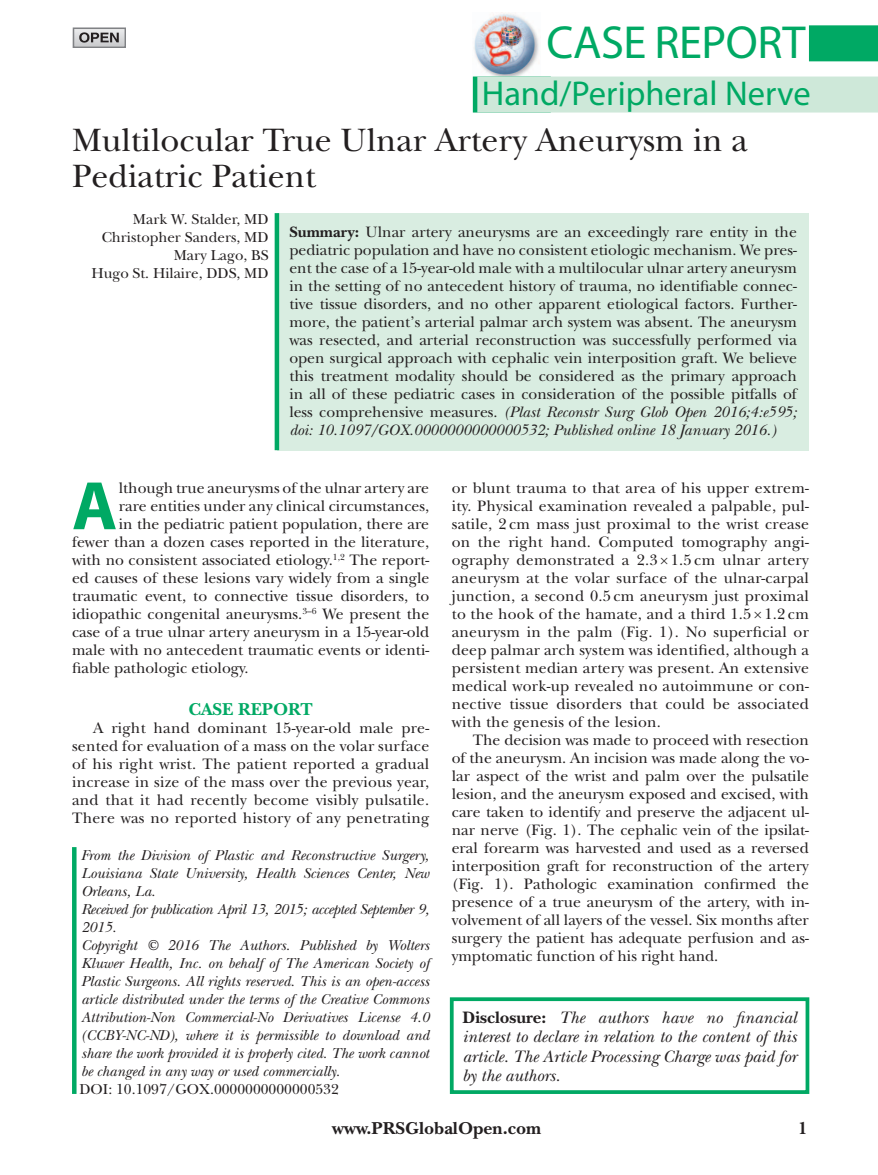
<style>
.page{position:relative;width:878px;height:1175px;background:#fff}
.page>*{position:absolute;margin:0;border:0;box-sizing:border-box;transform-origin:0 0}
.t1{font:700 69.15px "Myriad Pro";color:#00a964}
.t2{font:46.5px "Myriad Pro";letter-spacing:-.01em;color:#00a964}
.t3{font:34.5px "Myriad Pro";color:#00a964}
.t4{font:33.75px/36px "New Baskerville";color:#231f20}
.t5{font:700 18px "New Baskerville";color:#231f20}
.t6{font:700 18px "New Baskerville";color:#00a964}
.t7{font:italic 17.25px/19.5px "New Baskerville";color:#231f20;text-align:justify}
.t8{font:15.75px/18px "New Baskerville";color:#231f20;text-align:justify}
.t9{font:italic 15px/18px "New Baskerville";color:#231f20}
.t10{font:15px/18px "New Baskerville";color:#231f20;text-align:right}
.s1{font-weight:700}
.s2{font-style:italic}
.s3{font-weight:700;font-style:normal}
</style>
<div class="page">
<img style="left:474px;top:12px;width:65px;height:64px">
<div style="left:73px;top:28px;width:52px;height:20px;border:2px solid #808285"></div>
<svg style="left:79px;top:32px;width:40px;height:11px"></svg>
<div style="left:450px;top:997px;width:359px;height:97px;border:4px solid #00a964"></div>
<hr style="left:72px;top:847px;width:4px;height:246px;background:#00a964">
<div style="left:277px;top:213px;width:531px;height:237px;background:#d9ede1"></div>
<div style="left:274px;top:213px;width:5px;height:237px;background:#00a964"></div>
<div style="left:473px;top:76px;width:77px;height:36px;background:#00a964"></div>
<div style="left:477px;top:76px;width:400px;height:36px;background:#cee8d9"></div>
<div style="left:808px;top:25px;width:70px;height:36px;background:#00a964"></div>
<h2 class="t2" style="left:546px;top:14px;width:260px">Case Report</h2>
<h3 class="t3" style="left:482px;top:72px;width:330px">Hand/Peripheral Nerve</h3>
<h3 class="t4" style="left:72px;top:122px;width:677px">Multilocular True Ulnar Artery Aneurysm in a<br>Pediatric Patient</h3>
<p class="t10" style="left:91px;top:210px;width:179px">Mark W. Stalder, MD<br>Christopher Sanders, MD<br>Mary Lago, BS<br>Hugo St. Hilaire, DDS, MD</p>
<p class="t8" style="left:289px;top:223px;width:509px"><span class="s1">Summary:</span> Ulnar artery aneurysms are an exceedingly rare entity in the pediatric population and have no consistent etiologic mechanism. We pres&shy;ent the case of a 15-year-old male with a multilocular ulnar artery aneurysm in the setting of no antecedent history of trauma, no identifiable connec&shy;tive tissue disorders, and no other apparent etiological factors. Further&shy;more, the patient’s arterial palmar arch system was absent. The aneurysm was resected, and arterial reconstruction was successfully performed via open surgical approach with cephalic vein interposition graft. We believe this treatment modality should be considered as the primary approach in all of these pediatric cases in consideration of the possible pitfalls of less comprehensive measures. <span class="s2">(Plast Reconstr Surg Glob Open 2016;4:e595; doi: 10.1097/GOX.0000000000000532; Published online 18 January 2016.)</span></p>
<h1 class="t1" style="left:72px;top:461px;width:47px">A</h1>
<p class="t8" style="left:119px;top:479px;width:312px">lthough true aneurysms of the ulnar artery are</p>
<p class="t8" style="left:119px;top:497px;width:312px">rare entities under any clinical circumstances,</p>
<p class="t8" style="left:119px;top:515px;width:312px">in the pediatric patient population, there are</p>
<p class="t8" style="left:72px;top:533px;width:358px">fewer than a dozen cases reported in the literature,</p>
<p class="t8" style="left:72px;top:551px;width:358px">with no consistent associated etiology.<sup>1,2</sup> The report-</p>
<p class="t8" style="left:72px;top:569px;width:359px">ed causes of these lesions vary widely from a single</p>
<p class="t8" style="left:72px;top:587px;width:359px">traumatic event, to connective tissue disorders, to</p>
<p class="t8" style="left:72px;top:605px;width:359px">idiopathic congenital aneurysms.<sup>3–6</sup> We present the</p>
<p class="t8" style="left:72px;top:623px;width:359px">case of a true ulnar artery aneurysm in a 15-year-old</p>
<p class="t8" style="left:72px;top:641px;width:358px">male with no antecedent traumatic events or identi-</p>
<p class="t8" style="left:72px;top:659px;width:178px">fiable pathologic etiology.</p>
<p class="t6" style="left:188px;top:699px;width:126px">CASE REPORT</p>
<p class="t8" style="left:72px;top:719px;width:359px;text-indent:21px">A right hand dominant 15-year-old male pre&shy;sented for evaluation of a mass on the volar surface of his right wrist. The patient reported a gradual increase in size of the mass over the previous year, and that it had recently become visibly pulsatile.<br>There was no reported history of any penetrating</p>
<p class="t9" style="left:81px;top:846px;width:350px">From the Division of Plastic and Reconstructive Surgery, Louisiana State University, Health Sciences Center, New Orleans, La.<br>Received for publication April 13, 2015; accepted September 9, 2015.<br>Copyright © 2016 The Authors. Published by Wolters Kluwer Health, Inc. on behalf of The American Society of Plastic Surgeons. All rights reserved. This is an open-access article distributed under the terms of the Creative Commons Attribution-Non Commercial-No Derivatives License 4.0 (CCBY-NC-ND), where it is permissible to download and share the work provided it is properly cited. The work cannot be changed in any way or used commercially.</p>
<p class="t10" style="left:80px;top:1080px;width:261px">DOI: 10.1097/GOX.0000000000000532</p>
<p class="t8" style="left:452px;top:479px;width:359px">or blunt trauma to that area of his upper extrem&shy;ity. Physical examination revealed a palpable, pul&shy;satile, 2 cm mass just proximal to the wrist crease on the right hand. Computed tomography angi&shy;ography demonstrated a 2.3 × 1.5 cm ulnar artery aneurysm at the volar surface of the ulnar-carpal junction, a second 0.5 cm aneurysm just proximal to the hook of the hamate, and a third 1.5 × 1.2 cm aneurysm in the palm (Fig. 1). No superficial or deep palmar arch system was identified, although a persistent median artery was present. An extensive medical work-up revealed no autoimmune or con&shy;nective tissue disorders that could be associated with the genesis of the lesion.</p>
<p class="t8" style="left:452px;top:731px;width:359px;text-indent:21px">The decision was made to proceed with resection of the aneurysm. An incision was made along the vo&shy;lar aspect of the wrist and palm over the pulsatile lesion, and the aneurysm exposed and excised, with care taken to identify and preserve the adjacent ul&shy;nar nerve (Fig. 1). The cephalic vein of the ipsilat&shy;eral forearm was harvested and used as a reversed interposition graft for reconstruction of the artery (Fig. 1). Pathologic examination confirmed the presence of a true aneurysm of the artery, with in&shy;volvement of all layers of the vessel. Six months after surgery the patient has adequate perfusion and as&shy;ymptomatic function of his right hand.</p>
<p class="t7" style="left:462px;top:1007px;width:335px"><span class="s3">Disclosure:</span> The authors have no financial interest to declare in relation to the content of this article. The Article Processing Charge was paid for by the authors.</p>
<p class="t5" style="left:332px;top:1118px;width:210px">www.PRSGlobalOpen.com</p>
<p class="t5" style="left:798px;top:1118px;width:11px">1</p>
</div>
